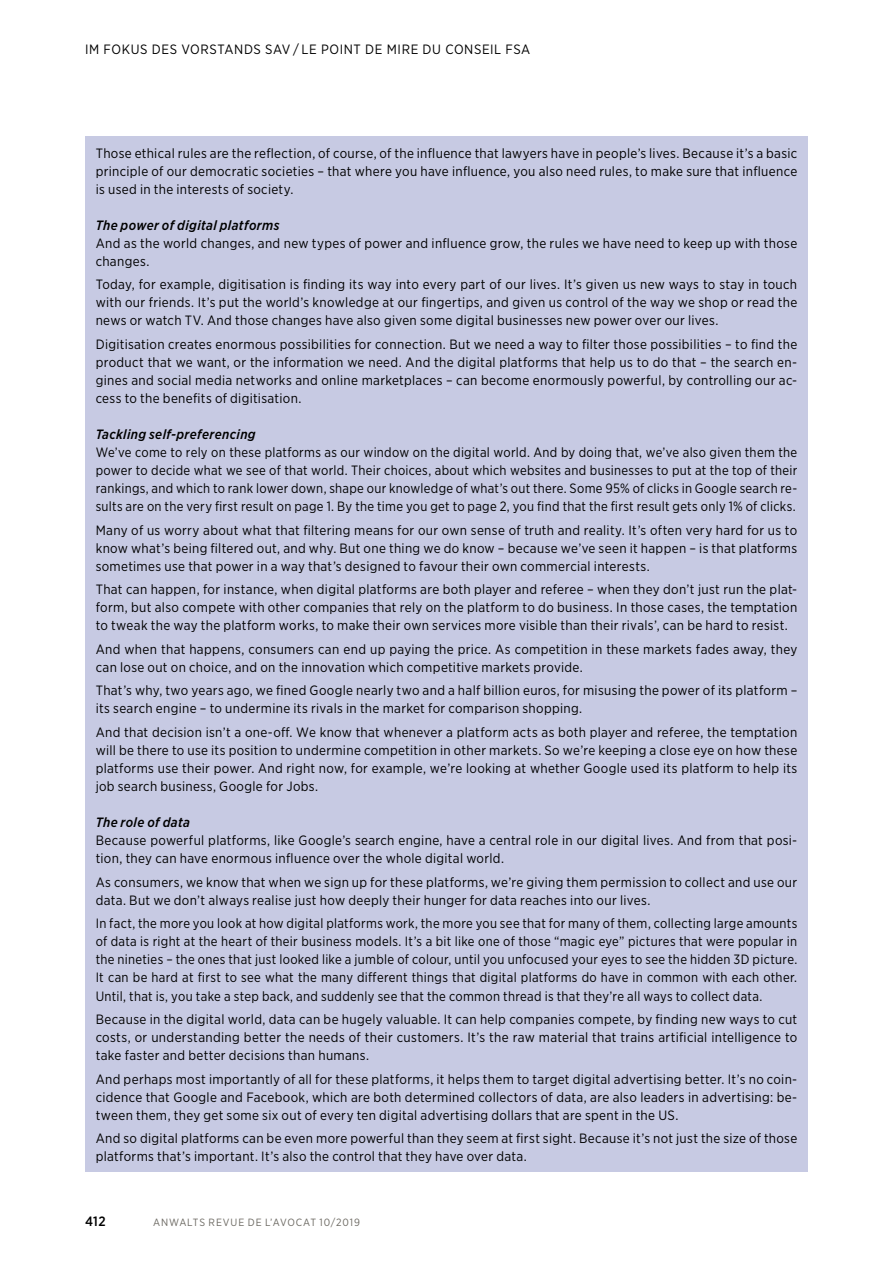
<style>
.page{position:relative;width:893px;height:1263px;background:#fff}
.page>*{position:absolute;margin:0;border:0;box-sizing:border-box;transform-origin:0 0}
.t1{font:13.5px/18px "Gotham Narrow";letter-spacing:.025em;color:#000;text-align:justify}
.t2{font:italic 500 13.5px "Gotham Narrow";letter-spacing:.025em;color:#000}
.t3{font:13.5px "Gotham Narrow";letter-spacing:.045em;color:#000}
.t4{font:500 13.5px "Gotham Narrow";color:#000}
.t5{font:10.5px "Gotham Narrow";letter-spacing:.085em;color:#6d6a63}
</style>
<div class="page">
<div style="left:85px;top:136px;width:723px;height:1036px;background:#c7cae3"></div>
<p class="t3" style="left:85px;top:41px;width:447px">IM FOKUS DES VORSTANDS SAV / LE POINT DE MIRE DU CONSEIL FSA</p>
<p class="t1" style="left:96px;top:143px;width:703px">Those ethical rules are the reflection, of course, of the influence that lawyers have in people’s lives. Because it’s a basic principle of our democratic societies – that where you have influence, you also need rules, to make sure that influence is used in the interests of society.</p>
<p class="t2" style="left:96px;top:216px;width:185px">The power of digital platforms</p>
<p class="t1" style="left:96px;top:234px;width:703px">And as the world changes, and new types of power and influence grow, the rules we have need to keep up with those changes.</p>
<p class="t1" style="left:96px;top:275px;width:703px">Today, for example, digitisation is finding its way into every part of our lives. It’s given us new ways to stay in touch with our friends. It’s put the world’s knowledge at our fingertips, and given us control of the way we shop or read the news or watch TV. And those changes have also given some digital businesses new power over our lives.</p>
<p class="t1" style="left:96px;top:335px;width:703px">Digitisation creates enormous possibilities for connection. But we need a way to filter those possibilities – to find the product that we want, or the information we need. And the digital platforms that help us to do that – the search en&shy;gines and social media networks and online marketplaces – can become enormously powerful, by controlling our ac&shy;cess to the benefits of digitisation.</p>
<p class="t2" style="left:96px;top:426px;width:161px">Tackling self-preferencing</p>
<p class="t1" style="left:96px;top:443px;width:703px">We’ve come to rely on these platforms as our window on the digital world. And by doing that, we’ve also given them the power to decide what we see of that world. Their choices, about which websites and businesses to put at the top of their rankings, and which to rank lower down, shape our knowledge of what’s out there. Some 95% of clicks in Google search re&shy;sults are on the very first result on page 1. By the time you get to page 2, you find that the first result gets only 1% of clicks.</p>
<p class="t1" style="left:96px;top:521px;width:703px">Many of us worry about what that filtering means for our own sense of truth and reality. It’s often very hard for us to know what’s being filtered out, and why. But one thing we do know – because we’ve seen it happen – is that platforms sometimes use that power in a way that’s designed to favour their own commercial interests.</p>
<p class="t1" style="left:96px;top:580px;width:703px">That can happen, for instance, when digital platforms are both player and referee – when they don’t just run the plat&shy;form, but also compete with other companies that rely on the platform to do business. In those cases, the temptation to tweak the way the platform works, to make their own services more visible than their rivals’, can be hard to resist.</p>
<p class="t1" style="left:96px;top:640px;width:703px">And when that happens, consumers can end up paying the price. As competition in these markets fades away, they can lose out on choice, and on the innovation which competitive markets provide.</p>
<p class="t1" style="left:96px;top:681px;width:703px">That’s why, two years ago, we fined Google nearly two and a half billion euros, for misusing the power of its platform – its search engine – to undermine its rivals in the market for comparison shopping.</p>
<p class="t1" style="left:96px;top:723px;width:703px">And that decision isn’t a one-off. We know that whenever a platform acts as both player and referee, the temptation will be there to use its position to undermine competition in other markets. So we’re keeping a close eye on how these platforms use their power. And right now, for example, we’re looking at whether Google used its platform to help its job search business, Google for Jobs.</p>
<p class="t2" style="left:96px;top:814px;width:96px">The role of data</p>
<p class="t1" style="left:96px;top:831px;width:703px">Because powerful platforms, like Google’s search engine, have a central role in our digital lives. And from that posi&shy;tion, they can have enormous influence over the whole digital world.</p>
<p class="t1" style="left:96px;top:873px;width:703px">As consumers, we know that when we sign up for these platforms, we’re giving them permission to collect and use our data. But we don’t always realise just how deeply their hunger for data reaches into our lives.</p>
<p class="t1" style="left:96px;top:914px;width:703px">In fact, the more you look at how digital platforms work, the more you see that for many of them, collecting large amounts of data is right at the heart of their business models. It’s a bit like one of those “magic eye” pictures that were popular in the nineties – the ones that just looked like a jumble of colour, until you unfocused your eyes to see the hidden 3D picture.<br>It can be hard at first to see what the many different things that digital platforms do have in common with each other.<br>Until, that is, you take a step back, and suddenly see that the common thread is that they’re all ways to collect data.</p>
<p class="t1" style="left:96px;top:1010px;width:703px">Because in the digital world, data can be hugely valuable. It can help companies compete, by finding new ways to cut costs, or understanding better the needs of their customers. It’s the raw material that trains artificial intelligence to take faster and better decisions than humans.</p>
<p class="t1" style="left:96px;top:1070px;width:703px">And perhaps most importantly of all for these platforms, it helps them to target digital advertising better. It’s no coin&shy;cidence that Google and Facebook, which are both determined collectors of data, are also leaders in advertising: be&shy;tween them, they get some six out of every ten digital advertising dollars that are spent in the US.</p>
<p class="t1" style="left:96px;top:1129px;width:703px">And so digital platforms can be even more powerful than they seem at first sight. Because it’s not just the size of those platforms that’s important. It’s also the control that they have over data.</p>
<p class="t4" style="left:85px;top:1213px;width:22px">412</p>
<p class="t5" style="left:153px;top:1216px;width:208px">ANWALTS REVUE DE L’AVOCAT 10/2019</p>
</div>
